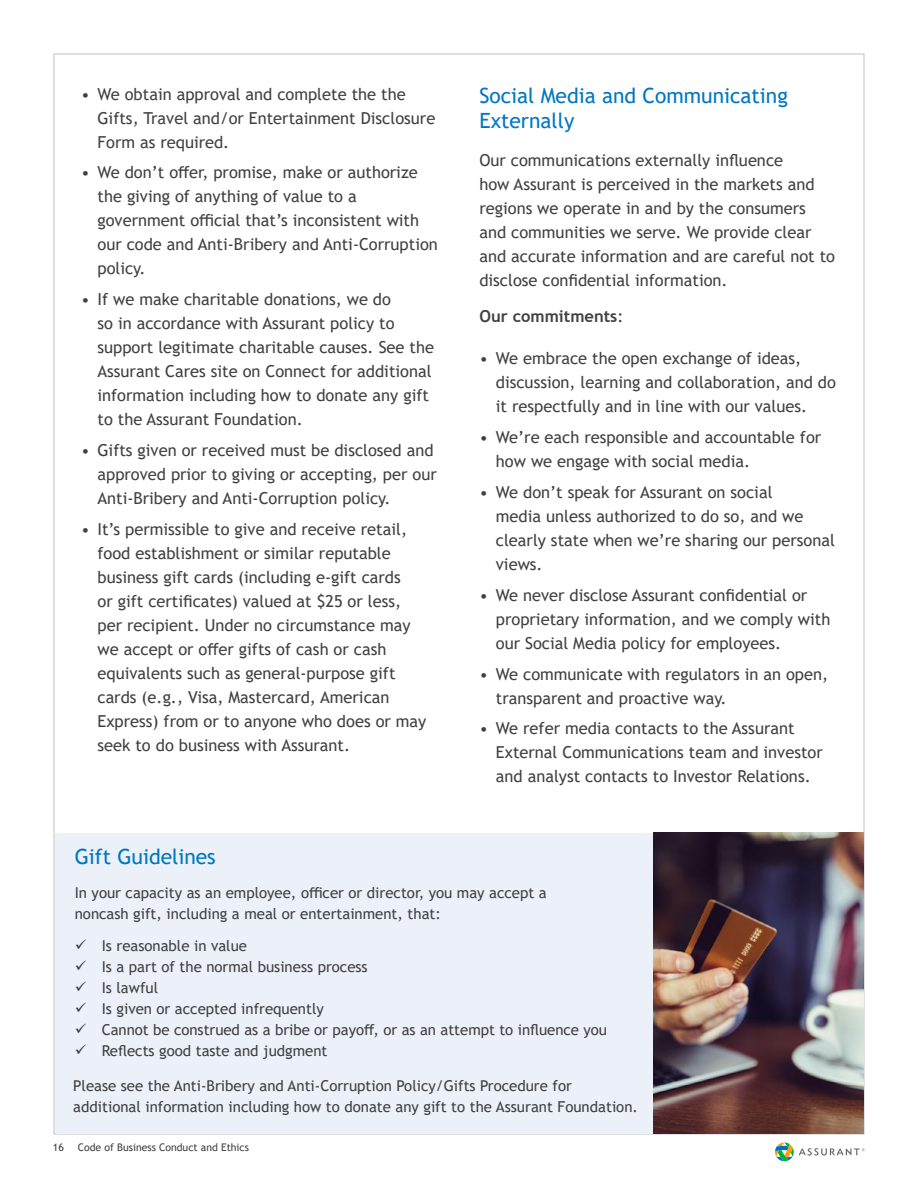
<style>
.page{position:relative;width:918px;height:1188px;background:#fff}
.page>*{position:absolute;margin:0;border:0;box-sizing:border-box;transform-origin:0 0}
.t1{font:21px/25.2px "Trebuchet MS";color:#0077c1}
.t2{font:16.5px/24px "Trebuchet MS";color:#414042}
.t3{font:700 16.5px "Trebuchet MS";color:#414042}
.t4{font:15px/21px "Trebuchet MS";color:#414042}
.t5{font:10.5px "Trebuchet MS";color:#414042}
.s1{font-weight:400}
</style>
<div class="page">
<svg style="left:775px;top:1143px;width:90px;height:18px"></svg>
<div style="left:55px;top:833px;width:808px;height:300px;background:#ecf0f9"></div>
<img style="left:653px;top:833px;width:210px;height:300px">
<p class="t2" style="left:98px;top:82px;width:339px;text-indent:-16px">• We obtain approval and complete the the<br>Gifts, Travel and/or Entertainment Disclosure<br>Form as required.</p>
<p class="t2" style="left:98px;top:160px;width:342px;text-indent:-16px">• We don’t offer, promise, make or authorize the giving of anything of value to a government official that’s inconsistent with our code and Anti-Bribery and Anti-Corruption policy.</p>
<p class="t2" style="left:98px;top:287px;width:338px;text-indent:-16px">• If we make charitable donations, we do<br>so in accordance with Assurant policy to support legitimate charitable causes. See the Assurant Cares site on Connect for additional information including how to donate any gift to the Assurant Foundation.</p>
<p class="t2" style="left:98px;top:438px;width:341px;text-indent:-16px">• Gifts given or received must be disclosed and approved prior to giving or accepting, per our<br>Anti-Bribery and Anti-Corruption policy.</p>
<p class="t2" style="left:98px;top:517px;width:330px;text-indent:-16px">• It’s permissible to give and receive retail, food establishment or similar reputable business gift cards (including e-gift cards<br>or gift certificates) valued at $25 or less, per recipient. Under no circumstance may we accept or offer gifts of cash or cash equivalents such as general-purpose gift cards (e.g., Visa, Mastercard, American Express) from or to anyone who does or may seek to do business with Assurant.</p>
<p class="t1" style="left:479px;top:83px;width:310px">Social Media and Communicating<br>Externally</p>
<p class="t2" style="left:479px;top:148px;width:357px">Our communications externally influence<br>how Assurant is perceived in the markets and regions we operate in and by the consumers and communities we serve. We provide clear and accurate information and are careful not to disclose confidential information.</p>
<p class="t3" style="left:479px;top:306px;width:146px">Our commitments<span class="s1">:</span></p>
<p class="t2" style="left:496px;top:346px;width:342px;text-indent:-16px">• We embrace the open exchange of ideas, discussion, learning and collaboration, and do it respectfully and in line with our values.</p>
<p class="t2" style="left:496px;top:425px;width:327px;text-indent:-16px">• We’re each responsible and accountable for how we engage with social media.</p>
<p class="t2" style="left:496px;top:480px;width:341px;text-indent:-16px">• We don’t speak for Assurant on social<br>media unless authorized to do so, and we clearly state when we’re sharing our personal views.</p>
<p class="t2" style="left:496px;top:583px;width:336px;text-indent:-16px">• We never disclose Assurant confidential or proprietary information, and we comply with our Social Media policy for employees.</p>
<p class="t2" style="left:496px;top:662px;width:334px;text-indent:-16px">• We communicate with regulators in an open, transparent and proactive way.</p>
<p class="t2" style="left:496px;top:716px;width:328px;text-indent:-16px">• We refer media contacts to the Assurant<br>External Communications team and investor and analyst contacts to Investor Relations.</p>
<p class="t1" style="left:75px;top:844px;width:142px">Gift Guidelines</p>
<p class="t4" style="left:75px;top:882px;width:473px">In your capacity as an employee, officer or director, you may accept a noncash gift, including a meal or entertainment, that:</p>
<p class="t4" style="left:102px;top:935px;width:507px">Is reasonable in value<br>Is a part of the normal business process<br>Is lawful<br>Is given or accepted infrequently<br>Cannot be construed as a bribe or payoff, or as an attempt to influence you Reflects good taste and judgment</p>
<p class="t4" style="left:73px;top:1075px;width:566px">Please see the Anti-Bribery and Anti-Corruption Policy/Gifts Procedure for additional information including how to donate any gift to the Assurant Foundation.</p>
<p class="t5" style="left:53px;top:1141px;width:13px">16</p>
<p class="t5" style="left:78px;top:1141px;width:173px">Code of Business Conduct and Ethics</p>
</div>
